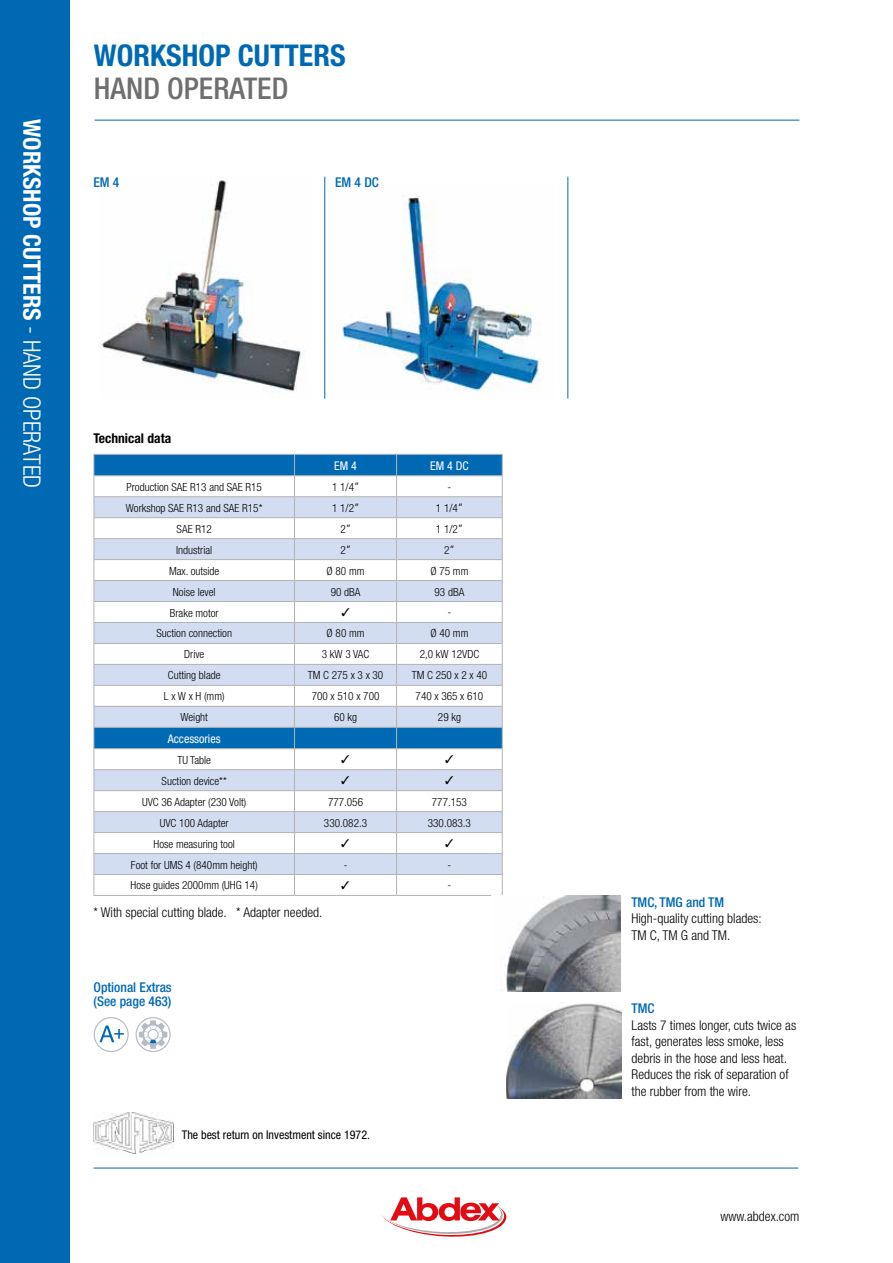
<style>
.page{position:relative;width:893px;height:1263px;background:#fff}
.page>*{position:absolute;margin:0;border:0;box-sizing:border-box;transform-origin:0 0}
.t1{font:700 condensed 30px "Helvetica Neue";color:#0069b4}
.t2{font:500 condensed 30px "Helvetica Neue";color:#706f6f}
.t3{font:700 condensed 24px "Helvetica Neue";color:#fff}
.t4{font:300 condensed 13.5px/16.5px "Helvetica Neue";color:#000}
.t5{font:500 condensed 13.5px/14.2px "Helvetica Neue";color:#0069b4}
.t6{font:700 condensed 13.5px "Helvetica Neue";color:#000}
.t7{font:condensed 12px "Helvetica Neue";color:#000}
.t8{font:condensed 12px "Helvetica Neue";color:#fff}
.t9{font:300 condensed 11.25px "Helvetica Neue";color:#000}
.t10{font:300 condensed 11.25px "Frutiger";color:#000}
.s1{font-weight:300}
.s2{font-family:"Frutiger"}
</style>
<div class="page">
<div style="left:0;top:0;width:70px;height:1263px;background:#0069b4"></div>
<hr style="left:95px;top:120px;width:704px;height:1px;background:#0069b4">
<hr style="left:94px;top:1168px;width:704px;height:1px;background:#0069b4">
<svg style="left:93px;top:1113px;width:81px;height:41px"></svg>
<svg style="left:381px;top:1191px;width:125px;height:46px"></svg>
<img style="left:342px;top:196px;width:199px;height:196px">
<img style="left:99px;top:177px;width:204px;height:215px">
<hr style="left:324px;top:177px;width:1px;height:222px;background:#0069b4">
<hr style="left:567px;top:177px;width:1px;height:222px;background:#0069b4">
<div style="left:95px;top:455px;width:199px;height:20px;background:#0069b4"></div>
<svg style="left:95px;top:497px;width:199px;height:377px;fill:#d3ddf2"></svg>
<hr style="left:94px;top:454px;width:200px;height:1px;background:#b3b2b2">
<hr style="left:294px;top:454px;width:103px;height:1px;background:#b3b2b2">
<hr style="left:397px;top:454px;width:106px;height:1px;background:#b3b2b2">
<hr style="left:94px;top:475px;width:200px;height:1px;background:#b3b2b2">
<hr style="left:94px;top:496px;width:200px;height:1px;background:#b3b2b2">
<hr style="left:94px;top:517px;width:200px;height:1px;background:#b3b2b2">
<hr style="left:94px;top:538px;width:200px;height:1px;background:#b3b2b2">
<hr style="left:94px;top:559px;width:200px;height:1px;background:#b3b2b2">
<hr style="left:94px;top:580px;width:200px;height:1px;background:#b3b2b2">
<hr style="left:94px;top:601px;width:200px;height:1px;background:#b3b2b2">
<hr style="left:94px;top:622px;width:200px;height:1px;background:#b3b2b2">
<hr style="left:94px;top:643px;width:200px;height:1px;background:#b3b2b2">
<hr style="left:94px;top:664px;width:200px;height:1px;background:#b3b2b2">
<hr style="left:94px;top:685px;width:200px;height:1px;background:#b3b2b2">
<hr style="left:94px;top:706px;width:200px;height:1px;background:#b3b2b2">
<hr style="left:94px;top:727px;width:200px;height:1px;background:#b3b2b2">
<hr style="left:94px;top:748px;width:200px;height:1px;background:#b3b2b2">
<hr style="left:94px;top:769px;width:200px;height:1px;background:#b3b2b2">
<hr style="left:94px;top:790px;width:200px;height:1px;background:#b3b2b2">
<hr style="left:94px;top:811px;width:200px;height:1px;background:#b3b2b2">
<hr style="left:94px;top:832px;width:200px;height:1px;background:#b3b2b2">
<hr style="left:94px;top:853px;width:200px;height:1px;background:#b3b2b2">
<hr style="left:94px;top:874px;width:200px;height:1px;background:#b3b2b2">
<svg style="left:94px;top:455px;width:1px;height:440px"></svg>
<hr style="left:94px;top:895px;width:200px;height:1px;background:#b3b2b2">
<hr style="left:294px;top:895px;width:103px;height:1px;background:#b3b2b2">
<hr style="left:397px;top:895px;width:106px;height:1px;background:#b3b2b2">
<img style="left:506px;top:1003px;width:115px;height:95px">
<img style="left:502px;top:896px;width:119px;height:95px">
<div style="left:94px;top:1017px;width:35px;height:35px;border:1px solid #b5bbc5;border-radius:50%"></div>
<svg style="left:99px;top:1025px;width:25px;height:17px"></svg>
<div style="left:136px;top:1017px;width:35px;height:35px;border:1px solid #b5bbc5;border-radius:50%"></div>
<svg style="left:139px;top:1020px;width:28px;height:29px"></svg>
<svg style="left:294px;top:455px;width:209px;height:440px"></svg>
<h2 class="t3" style="left:46px;top:119px;width:371px;rotate:90deg">WORKSHOP CUTTERS <span class="s1">- HAND OPERATED</span></h2>
<h1 class="t1" style="left:94px;top:37px;width:253px">WORKSHOP CUTTERS</h1>
<h1 class="t2" style="left:94px;top:70px;width:196px">HAND OPERATED</h1>
<p class="t5" style="left:93px;top:175px;width:27px">EM 4</p>
<p class="t5" style="left:335px;top:175px;width:45px">EM 4 DC</p>
<p class="t6" style="left:93px;top:430px;width:79px">Technical data</p>
<p class="t8" style="left:334px;top:459px;width:24px">EM 4</p>
<p class="t8" style="left:430px;top:459px;width:40px">EM 4 DC</p>
<p class="t9" style="left:126px;top:480px;width:137px">Production SAE R13 and SAE R15</p>
<p class="t9" style="left:332px;top:480px;width:29px">1 1/4<span class="s2">”</span></p>
<p class="t9" style="left:448px;top:480px;width:5px">-</p>
<p class="t9" style="left:126px;top:501px;width:138px">Workshop SAE R13 and SAE R15*</p>
<p class="t9" style="left:332px;top:501px;width:29px">1 1/2<span class="s2">”</span></p>
<p class="t9" style="left:436px;top:501px;width:29px">1 1/4<span class="s2">”</span></p>
<p class="t9" style="left:177px;top:522px;width:37px">SAE R12</p>
<p class="t9" style="left:340px;top:522px;width:12px">2<span class="s2">”</span></p>
<p class="t9" style="left:436px;top:522px;width:29px">1 1/2<span class="s2">”</span></p>
<p class="t9" style="left:176px;top:543px;width:38px">Industrial</p>
<p class="t9" style="left:340px;top:543px;width:12px">2<span class="s2">”</span></p>
<p class="t9" style="left:444px;top:543px;width:12px">2<span class="s2">”</span></p>
<p class="t9" style="left:169px;top:564px;width:52px">Max. outside</p>
<p class="t9" style="left:327px;top:564px;width:39px">Ø 80 mm</p>
<p class="t9" style="left:430px;top:564px;width:39px">Ø 75 mm</p>
<p class="t9" style="left:173px;top:585px;width:44px">Noise level</p>
<p class="t9" style="left:331px;top:585px;width:31px">90 dBA</p>
<p class="t9" style="left:435px;top:585px;width:31px">93 dBA</p>
<p class="t9" style="left:170px;top:606px;width:50px">Brake motor</p>
<p class="t10" style="left:448px;top:606px;width:5px">-</p>
<p class="t9" style="left:156px;top:627px;width:77px">Suction connection</p>
<p class="t9" style="left:327px;top:627px;width:39px">Ø 80 mm</p>
<p class="t9" style="left:430px;top:627px;width:39px">Ø 40 mm</p>
<p class="t9" style="left:184px;top:648px;width:22px">Drive</p>
<p class="t9" style="left:322px;top:648px;width:49px">3 kW 3 VAC</p>
<p class="t9" style="left:420px;top:648px;width:61px">2,0 kW 12VDC</p>
<p class="t9" style="left:168px;top:669px;width:54px">Cutting blade</p>
<p class="t9" style="left:308px;top:669px;width:77px">TM C 275 x 3 x 30</p>
<p class="t9" style="left:412px;top:669px;width:77px">TM C 250 x 2 x 40</p>
<p class="t9" style="left:164px;top:690px;width:62px">L x W x H (mm)</p>
<p class="t9" style="left:312px;top:690px;width:69px">700 x 510 x 700</p>
<p class="t9" style="left:416px;top:690px;width:69px">740 x 365 x 610</p>
<p class="t9" style="left:181px;top:711px;width:29px">Weight</p>
<p class="t9" style="left:334px;top:711px;width:25px">60 kg</p>
<p class="t9" style="left:438px;top:711px;width:25px">29 kg</p>
<p class="t8" style="left:168px;top:731px;width:54px">Accessories</p>
<p class="t9" style="left:177px;top:753px;width:35px">TU Table</p>
<p class="t9" style="left:162px;top:774px;width:67px">Suction device**</p>
<p class="t9" style="left:142px;top:795px;width:106px">UVC 36 Adapter (230 Volt)</p>
<p class="t9" style="left:328px;top:795px;width:37px">777.056</p>
<p class="t9" style="left:432px;top:795px;width:37px">777.153</p>
<p class="t9" style="left:160px;top:816px;width:70px">UVC 100 Adapter</p>
<p class="t9" style="left:324px;top:816px;width:45px">330.082.3</p>
<p class="t9" style="left:428px;top:816px;width:45px">330.083.3</p>
<p class="t9" style="left:154px;top:837px;width:83px">Hose measuring tool</p>
<p class="t9" style="left:131px;top:858px;width:128px">Foot for UMS 4 (840mm height)</p>
<p class="t9" style="left:344px;top:858px;width:5px">-</p>
<p class="t9" style="left:448px;top:858px;width:5px">-</p>
<p class="t9" style="left:131px;top:879px;width:129px">Hose guides 2000mm (UHG 14)</p>
<p class="t9" style="left:448px;top:879px;width:5px">-</p>
<p class="t4" style="left:94px;top:904px;width:230px">* With special cutting blade. * Adapter needed.</p>
<p class="t5" style="left:94px;top:979px;width:80px">Optional Extras (See page 463)</p>
<p class="t7" style="left:182px;top:1127px;width:190px">The best return on Investment since 1972.</p>
<p class="t5" style="left:631px;top:894px;width:94px">TMC, TMG and TM</p>
<p class="t4" style="left:631px;top:910px;width:132px">High-quality cutting blades:<br>TM C, TM G and TM.</p>
<p class="t5" style="left:632px;top:1001px;width:25px">TMC</p>
<p class="t4" style="left:632px;top:1016px;width:166px">Lasts 7 times longer, cuts twice as fast, generates less smoke, less debris in the hose and less heat.<br>Reduces the risk of separation of the rubber from the wire.</p>
<p class="t4" style="left:720px;top:1207px;width:81px">www.abdex.com</p>
</div>
